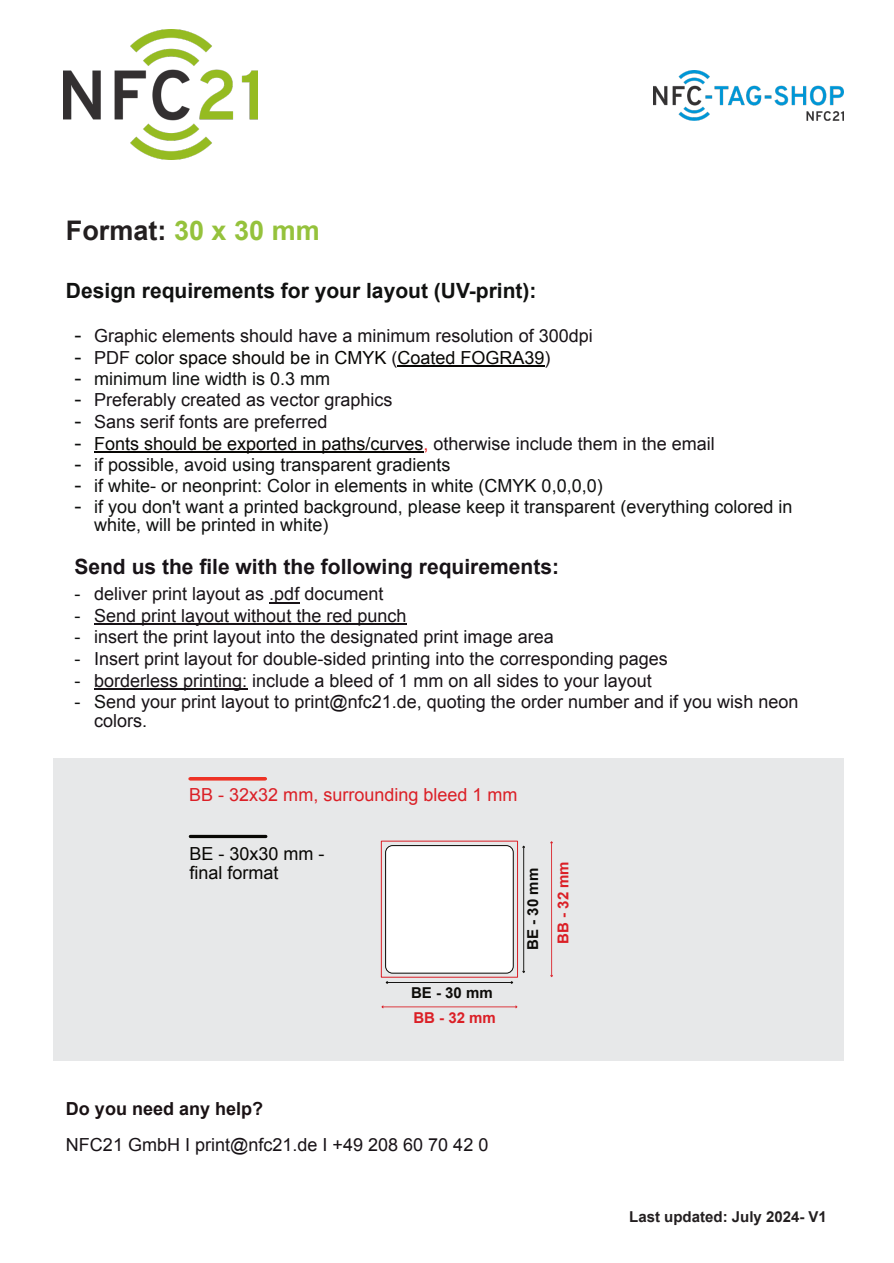
<style>
.page{position:relative;width:894px;height:1263px;background:#fff}
.page>*{position:absolute;margin:0;border:0;box-sizing:border-box;transform-origin:0 0}
.t1{font:700 27px "Arial";color:#231f20}
.t2{font:700 21px "Arial";color:#101110}
.t3{font:700 21px "Arial";color:#181317}
.t4{font:18px/18.6px "Arial";color:#181317}
.t5{font:18px/18px "Arial";color:#101110}
.t6{font:18px/18.6px "Arial";color:#080704}
.t7{font:18px "Arial";color:#db1f26}
.t8{font:700 18px "Arial";color:#1a1214}
.t9{font:700 15px "Arial";color:#231f20}
.t10{font:700 15px "Arial";color:#0d0c09}
.t11{font:700 15px "Arial";color:#db1f26}
.s1{color:#95c23c}
.s2{font-size:21px;color:#101110}
.s3{color:#181317}
.s4{font-size:21px}
.s5{color:#ee2123}
.s6{color:#101110}
</style>
<div class="page">
<hr style="left:397px;top:366px;width:147px;height:1px;background:#080704">
<hr style="left:94px;top:452px;width:329px;height:1px;background:#080704">
<hr style="left:269px;top:602px;width:30px;height:1px;background:#181317">
<hr style="left:94px;top:624px;width:312px;height:1px;background:#181317">
<hr style="left:94px;top:688px;width:153px;height:2px;background:#181317">
<img style="left:653px;top:71px;width:190px;height:49px">
<img style="left:64px;top:30px;width:193px;height:129px">
<div style="left:53px;top:758px;width:790px;height:302px;background:#e7e8e9"></div>
<div style="left:385px;top:845px;width:128px;height:128px;background:#fff;border:1px solid #080704;border-radius:7px"></div>
<svg style="left:385px;top:981px;width:128px;height:3px"></svg>
<svg style="left:522px;top:846px;width:3px;height:127px"></svg>
<svg style="left:381px;top:1006px;width:136px;height:2px"></svg>
<svg style="left:550px;top:841px;width:2px;height:136px"></svg>
<div style="left:188px;top:777px;width:79px;height:3px;background:#fdfcfc;border:3px solid #ee3225"></div>
<div style="left:189px;top:835px;width:78px;height:3px;background:#fdfcfc;border:3px solid #080704"></div>
<h1 class="t1" style="left:66px;top:221px;width:255px">Format: <span class="s1">30 x 30 mm</span></h1>
<p class="t2" style="left:66px;top:283px;width:472px">Design requirements for your layout (UV-print):</p>
<p class="t4" style="left:74px;top:328px;width:519px"><span class="s2">-</span> Graphic elements should have a minimum resolution of 300dpi</p>
<p class="t6" style="left:74px;top:350px;width:477px"><span class="s2">-</span> <span class="s3">PDF</span> color space should be in CMYK <span class="s3">(</span>Coated FOGRA39<span class="s3">)</span></p>
<p class="t5" style="left:74px;top:371px;width:257px"><span class="s4">-</span> minimum line width is 0.3 mm</p>
<p class="t4" style="left:74px;top:392px;width:319px"><span class="s2">-</span> Preferably created as vector graphics</p>
<p class="t4" style="left:74px;top:414px;width:254px"><span class="s2">-</span> Sans serif fonts are preferred</p>
<p class="t6" style="left:74px;top:436px;width:641px"><span class="s2">-</span> Fonts should be exported in paths/curves<span class="s5">,</span> <span class="s3">otherwise include them in the email</span></p>
<p class="t5" style="left:74px;top:457px;width:377px"><span class="s4">-</span> if possible, avoid using transparent gradients</p>
<p class="t5" style="left:74px;top:478px;width:529px"><span class="s4">-</span> if white- or neonprint: Color in elements in white (CMYK 0,0,0,0)</p>
<p class="t5" style="left:94px;top:499px;width:699px;text-indent:-20px"><span class="s4">-</span> if you don't want a printed background, please keep it transparent (everything colored in white, will be printed in white)</p>
<p class="t3" style="left:74px;top:559px;width:486px">Send us the file with the following requirements:</p>
<p class="t4" style="left:74px;top:586px;width:310px"><span class="s6">-</span> deliver print layout as .pdf document</p>
<p class="t4" style="left:74px;top:608px;width:333px"><span class="s6">-</span> Send print layout without the red punch</p>
<p class="t4" style="left:74px;top:629px;width:480px"><span class="s6">-</span> insert the print layout into the designated print image area</p>
<p class="t4" style="left:74px;top:651px;width:594px"><span class="s6">-</span> Insert print layout for double-sided printing into the corresponding pages</p>
<p class="t4" style="left:74px;top:673px;width:578px"><span class="s6">-</span> borderless printing: include a bleed of 1 mm on all sides to your layout</p>
<p class="t4" style="left:94px;top:694px;width:705px;text-indent:-20px"><span class="s6">- S</span>end your print layout to print@nfc21.de, quoting the order number and if you wish neon colors<span class="s6">.</span></p>
<p class="t7" style="left:189px;top:788px;width:330px">BB - 32x32 mm, surrounding bleed 1 mm</p>
<p class="t6" style="left:189px;top:846px;width:137px">BE - 30x30 mm - final format</p>
<p class="t10" style="left:411px;top:987px;width:83px">BE - 30 mm</p>
<p class="t11" style="left:413px;top:1012px;width:84px">BB - 32 mm</p>
<p class="t10" style="left:527px;top:950px;width:83px;rotate:-90deg">BE - 30 mm</p>
<p class="t11" style="left:557px;top:944px;width:84px;rotate:-90deg">BB - 32 mm</p>
<p class="t8" style="left:66px;top:1102px;width:199px">Do you need any help?</p>
<p class="t4" style="left:66px;top:1137px;width:424px">NFC21 GmbH I print@nfc21.de I +49 208 60 70 42 0</p>
<p class="t9" style="left:629px;top:1211px;width:199px">Last updated: July 2024- V1</p>
</div>
